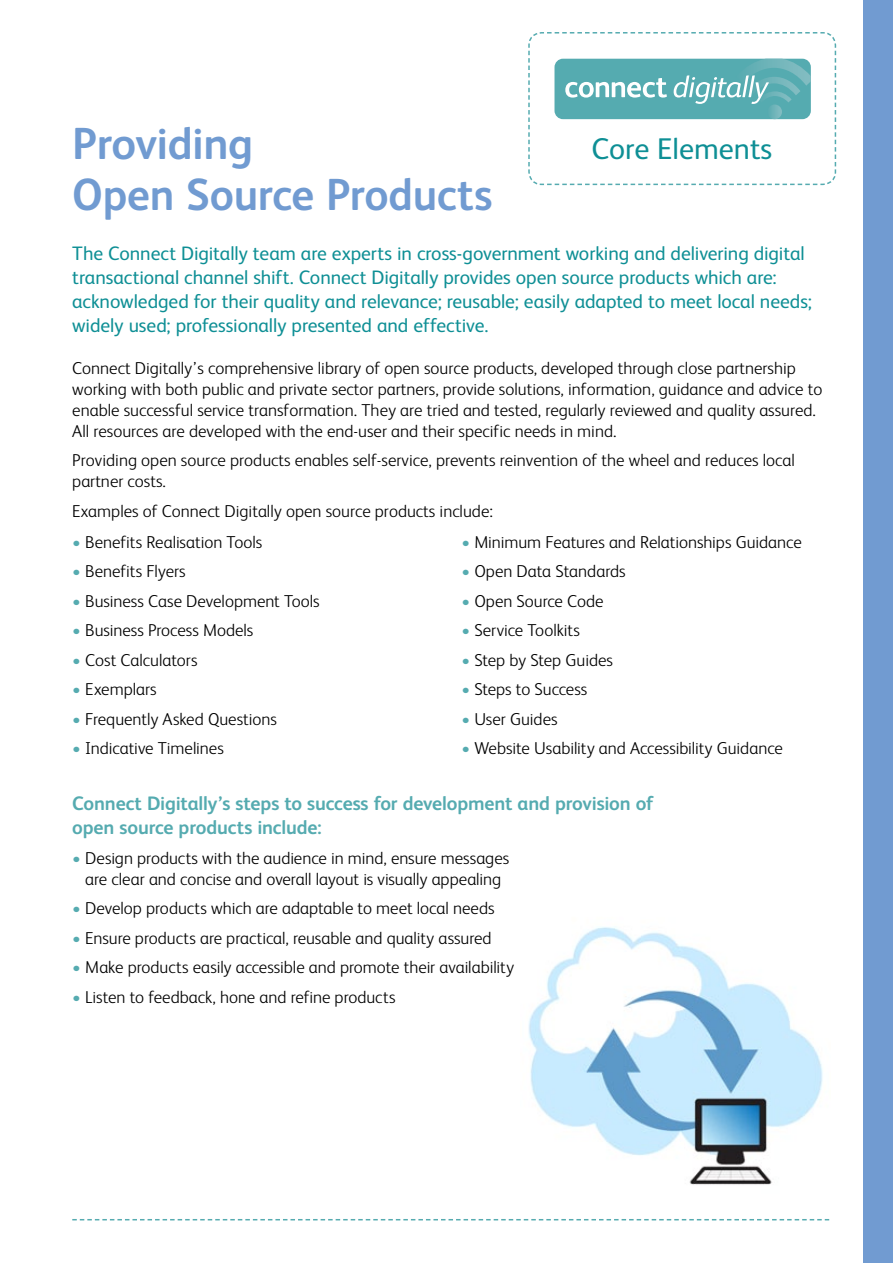
<style>
.page{position:relative;width:893px;height:1263px;background:#fff}
.page>*{position:absolute;margin:0;border:0;box-sizing:border-box;transform-origin:0 0}
.t1{font:700 45px/51px "FS Albert";letter-spacing:-.01em;color:#719bd1}
.t2{font:30px "FS Albert";color:#0e8f95}
.t3{font:19.5px/24px "FS Albert";letter-spacing:-.005em;color:#0e8f95}
.t4{font:700 19.5px/24px "FS Albert";letter-spacing:-.01em;color:#55abb0}
.t5{font:300 17.25px/21px "FS Albert";color:#000}
.s1{color:#55abb0}
</style>
<div class="page">
<div style="left:863px;top:0;width:30px;height:1263px;background:#719bd1"></div>
<svg style="left:528px;top:32px;width:309px;height:154px"></svg>
<div style="left:554px;top:59px;width:257px;height:60px;background:#55abb0;border-radius:8px"></div>
<svg style="left:767px;top:105px;width:15px;height:14px"></svg>
<svg style="left:565px;top:78px;width:102px;height:20px"></svg>
<svg style="left:674px;top:59px;width:137px;height:45px"></svg>
<svg style="left:72px;top:1219px;width:757px;height:1px"></svg>
<img style="left:528px;top:927px;width:295px;height:258px">
<h1 class="t1" style="left:72px;top:116px;width:422px">Providing<br>Open Source Products</h1>
<h2 class="t2" style="left:591px;top:128px;width:182px">Core Elements</h2>
<p class="t3" style="left:72px;top:240px;width:741px">The Connect Digitally team are experts in cross-government working and delivering digital transactional channel shift. Connect Digitally provides open source products which are: acknowledged for their quality and relevance; reusable; easily adapted to meet local needs; widely used; professionally presented and effective.</p>
<p class="t5" style="left:72px;top:357px;width:752px">Connect Digitally’s comprehensive library of open source products, developed through close partnership working with both public and private sector partners, provide solutions, information, guidance and advice to enable successful service transformation. They are tried and tested, regularly reviewed and quality assured.<br>All resources are developed with the end-user and their specific needs in mind.</p>
<p class="t5" style="left:72px;top:449px;width:724px">Providing open source products enables self-service, prevents reinvention of the wheel and reduces local partner costs.</p>
<p class="t5" style="left:72px;top:500px;width:422px">Examples of Connect Digitally open source products include:</p>
<p class="t5" style="left:72px;top:530px;width:191px"><span class="s1">•</span> Benefits Realisation Tools</p>
<p class="t5" style="left:72px;top:560px;width:115px"><span class="s1">•</span> Benefits Flyers</p>
<p class="t5" style="left:72px;top:589px;width:249px"><span class="s1">•</span> Business Case Development Tools</p>
<p class="t5" style="left:72px;top:619px;width:183px"><span class="s1">•</span> Business Process Models</p>
<p class="t5" style="left:72px;top:648px;width:127px"><span class="s1">•</span> Cost Calculators</p>
<p class="t5" style="left:72px;top:678px;width:86px"><span class="s1">•</span> Exemplars</p>
<p class="t5" style="left:72px;top:707px;width:206px"><span class="s1">•</span> Frequently Asked Questions</p>
<p class="t5" style="left:72px;top:737px;width:153px"><span class="s1">•</span> Indicative Timelines</p>
<p class="t5" style="left:461px;top:530px;width:342px"><span class="s1">•</span> Minimum Features and Relationships Guidance</p>
<p class="t5" style="left:461px;top:560px;width:166px"><span class="s1">•</span> Open Data Standards</p>
<p class="t5" style="left:461px;top:589px;width:144px"><span class="s1">•</span> Open Source Code</p>
<p class="t5" style="left:461px;top:619px;width:120px"><span class="s1">•</span> Service Toolkits</p>
<p class="t5" style="left:461px;top:648px;width:153px"><span class="s1">•</span> Step by Step Guides</p>
<p class="t5" style="left:461px;top:678px;width:128px"><span class="s1">•</span> Steps to Success</p>
<p class="t5" style="left:461px;top:707px;width:98px"><span class="s1">•</span> User Guides</p>
<p class="t5" style="left:461px;top:737px;width:323px"><span class="s1">•</span> Website Usability and Accessibility Guidance</p>
<p class="t4" style="left:72px;top:791px;width:583px">Connect Digitally’s steps to success for development and provision of open source products include:</p>
<p class="t5" style="left:72px;top:846px;width:438px;text-align:center"><span class="s1">•</span> Design products with the audience in mind, ensure messages are clear and concise and overall layout is visually appealing</p>
<p class="t5" style="left:72px;top:897px;width:424px"><span class="s1">•</span> Develop products which are adaptable to meet local needs</p>
<p class="t5" style="left:72px;top:926px;width:421px"><span class="s1">•</span> Ensure products are practical, reusable and quality assured</p>
<p class="t5" style="left:72px;top:956px;width:443px"><span class="s1">•</span> Make products easily accessible and promote their availability</p>
<p class="t5" style="left:72px;top:985px;width:325px"><span class="s1">•</span> Listen to feedback, hone and refine products</p>
</div>
